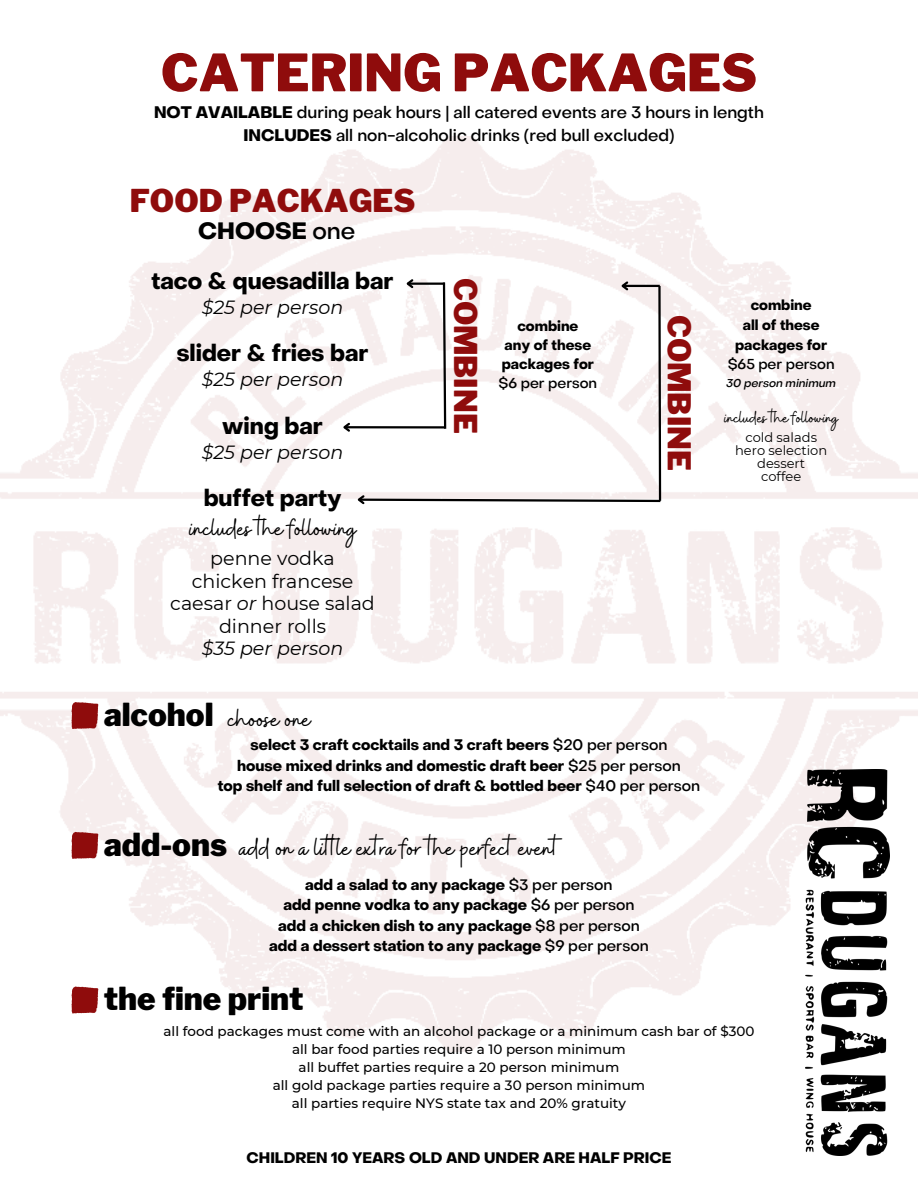
<style>
.page{position:relative;width:918px;height:1188px;background:#fff}
.page>*{position:absolute;margin:0;border:0;box-sizing:border-box;transform-origin:0 0}
.t1{font:900 51px "Libre Franklin";color:#8f0c0c}
.t2{font:900 31.35px "Libre Franklin";color:#000}
.t3{font:900 31.2px "Libre Franklin";color:#8f0c0c}
.t4{font:29.7px "Buffalo";color:#000}
.t5{font:28.95px "Buffalo";color:#000}
.t6{font:700 23.25px "Object Sans";color:#000}
.t7{font:19.8px "Buffalo";color:#000}
.t8{font:19.05px "Montserrat";color:#000}
.t9{font:italic 19.05px "Montserrat";color:#000}
.t10{font:500 16.5px "Object Sans";color:#000}
.t11{font:700 15px "Object Sans";color:#000}
.t12{font:700 14.25px/19.4px "Object Sans";color:#000}
.t13{font:500 14.25px "Object Sans";color:#000}
.t14{font:500 13.5px "Montserrat";color:#000}
.t15{font:13.05px "Montserrat";color:#000}
.t16{font:italic 500 11.25px "Object Sans";color:#000}
.s1{font-weight:700}
.s2{font-weight:500}
.s3{font-style:italic}
</style>
<div class="page">
<img style="left:0;top:137px;width:918px;height:914px">
<img style="left:805px;top:770px;width:85px;height:385px">
<svg style="left:71px;top:987px;width:28px;height:27px"></svg>
<svg style="left:71px;top:832px;width:28px;height:28px"></svg>
<svg style="left:71px;top:702px;width:28px;height:28px"></svg>
<svg style="left:341px;top:277px;width:322px;height:229px"></svg>
<p class="t1" style="left:161px;top:42px;width:598px">CATERING PACKAGES</p>
<p class="t10" style="left:154px;top:106px;width:611px"><span class="s1">NOT AVAILABLE</span> during peak hours | all catered events are 3 hours in length</p>
<p class="t10" style="left:244px;top:129px;width:432px"><span class="s1">INCLUDES</span> all non-alcoholic drinks (red bull excluded)</p>
<p class="t3" style="left:130px;top:181px;width:287px">FOOD PACKAGES</p>
<p class="t6" style="left:198px;top:221px;width:159px">CHOOSE <span class="s2">one</span></p>
<p class="t6" style="left:152px;top:272px;width:244px">taco &amp; quesadilla bar</p>
<p class="t9" style="left:202px;top:295px;width:143px">$25 per person</p>
<p class="t6" style="left:177px;top:344px;width:193px">slider &amp; fries bar</p>
<p class="t9" style="left:202px;top:368px;width:143px">$25 per person</p>
<p class="t6" style="left:222px;top:417px;width:102px">wing bar</p>
<p class="t9" style="left:202px;top:440px;width:143px">$25 per person</p>
<p class="t6" style="left:204px;top:489px;width:139px">buffet party</p>
<p class="t8" style="left:210px;top:547px;width:126px">penne vodka</p>
<p class="t8" style="left:192px;top:569px;width:163px">chicken francese</p>
<p class="t8" style="left:170px;top:592px;width:206px">caesar <span class="s3">or</span> house salad</p>
<p class="t8" style="left:219px;top:614px;width:109px">dinner rolls</p>
<p class="t9" style="left:202px;top:637px;width:143px">$35 per person</p>
<p class="t5" style="left:189px;top:510px;width:168px">includes the following</p>
<p class="t2" style="left:104px;top:695px;width:112px">alcohol</p>
<p class="t4" style="left:228px;top:700px;width:84px">choose one</p>
<p class="t3" style="left:484px;top:278px;width:158px;rotate:90deg">COMBINE</p>
<p class="t12" style="left:517px;top:317px;width:62px">combine</p>
<p class="t12" style="left:502px;top:337px;width:94px">any of these packages for</p>
<p class="t13" style="left:499px;top:378px;width:100px">$6 per person</p>
<p class="t3" style="left:698px;top:315px;width:158px;rotate:90deg">COMBINE</p>
<p class="t11" style="left:251px;top:739px;width:418px">select 3 craft cocktails and 3 craft beers <span class="s2">$20 per person</span></p>
<p class="t11" style="left:237px;top:760px;width:445px">house mixed drinks and domestic draft beer <span class="s2">$25 per person</span></p>
<p class="t11" style="left:218px;top:780px;width:484px">top shelf and full selection of draft &amp; bottled beer <span class="s2">$40 per person</span></p>
<p class="t2" style="left:104px;top:825px;width:125px">add-ons</p>
<p class="t4" style="left:239px;top:830px;width:320px">add on a little extra for the perfect event</p>
<p class="t11" style="left:305px;top:879px;width:309px">add a salad to any package <span class="s2">$3 per person</span></p>
<p class="t11" style="left:283px;top:899px;width:353px">add penne vodka to any package <span class="s2">$6 per person</span></p>
<p class="t11" style="left:278px;top:919px;width:363px">add a chicken dish to any package <span class="s2">$8 per person</span></p>
<p class="t11" style="left:269px;top:940px;width:381px">add a dessert station to any package <span class="s2">$9 per person</span></p>
<p class="t12" style="left:751px;top:297px;width:62px">combine</p>
<p class="t12" style="left:735px;top:316px;width:94px;text-align:center">all of these packages for</p>
<p class="t13" style="left:728px;top:359px;width:109px">$65 per person</p>
<p class="t16" style="left:726px;top:379px;width:111px">30 person minimum</p>
<p class="t7" style="left:724px;top:405px;width:115px">includes the following</p>
<p class="t15" style="left:745px;top:430px;width:73px">cold salads</p>
<p class="t15" style="left:735px;top:443px;width:94px">hero selection</p>
<p class="t15" style="left:757px;top:456px;width:49px">dessert</p>
<p class="t15" style="left:761px;top:469px;width:42px">coffee</p>
<p class="t2" style="left:104px;top:980px;width:202px">the fine print</p>
<p class="t14" style="left:164px;top:1023px;width:592px">all food packages must come with an alcohol package or a minimum cash bar of $300</p>
<p class="t14" style="left:292px;top:1041px;width:335px">all bar food parties require a 10 person minimum</p>
<p class="t14" style="left:299px;top:1059px;width:322px">all buffet parties require a 20 person minimum</p>
<p class="t14" style="left:273px;top:1077px;width:374px">all gold package parties require a 30 person minimum</p>
<p class="t14" style="left:292px;top:1095px;width:336px">all parties require NYS state tax and 20% gratuity</p>
<p class="t11" style="left:247px;top:1152px;width:426px">CHILDREN 10 YEARS OLD AND UNDER ARE HALF PRICE</p>
</div>
